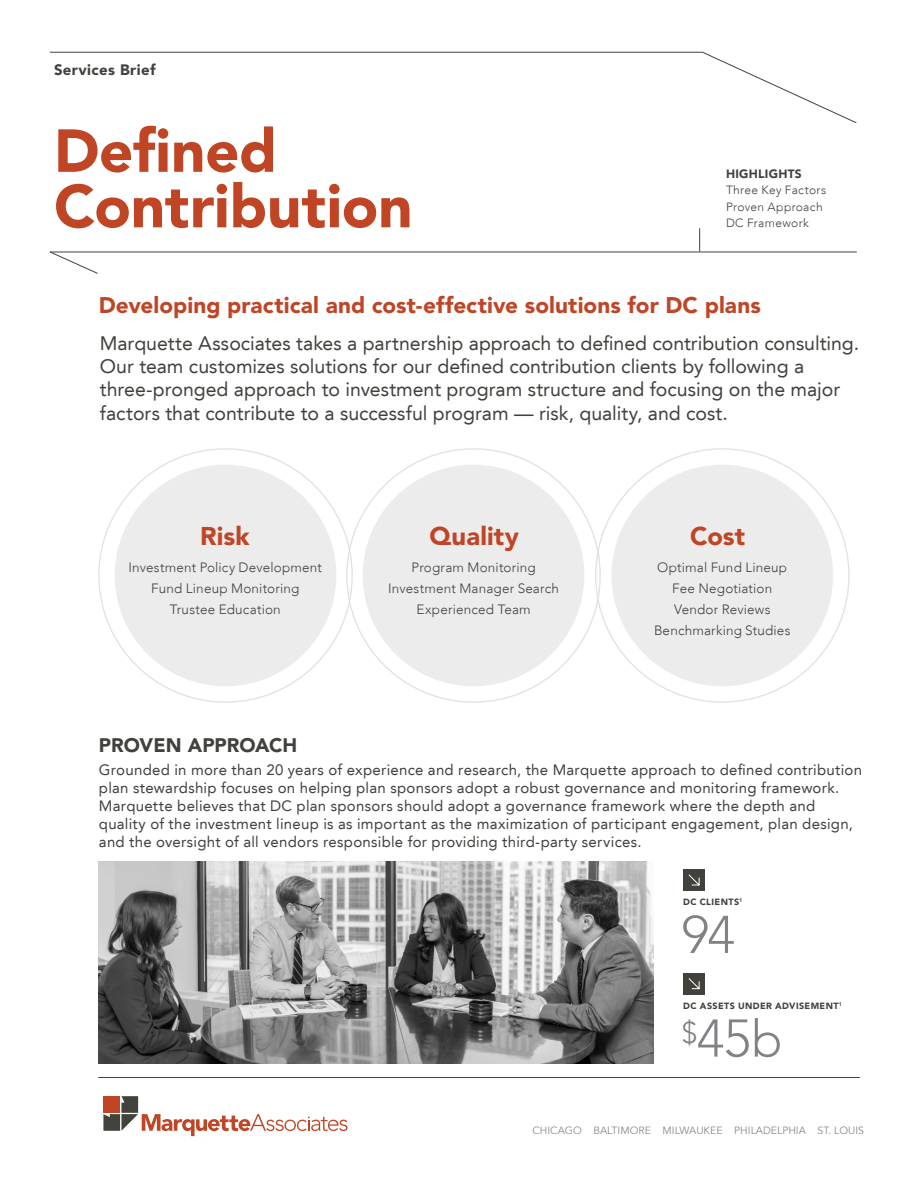
<style>
.page{position:relative;width:918px;height:1188px;background:#fff}
.page>*{position:absolute;margin:0;border:0;box-sizing:border-box;transform-origin:0 0}
.t1{font:900 60px/55.5px "Avenir LT Std";letter-spacing:-.005em;color:#c04524}
.t2{font:300 52.5px "Avenir LT";color:#808285}
.t3{font:900 25.5px "Avenir LT Std";letter-spacing:.005em;color:#bf4526}
.t4{font:900 22.5px "Avenir LT Std";letter-spacing:.005em;color:#bf4526}
.t5{font:19.5px/23.4px "Avenir LT";color:#42413c}
.t6{font:900 19.5px "Avenir LT Std";letter-spacing:-.005em;color:#42413d}
.t7{font:15px/18px "Avenir LT";letter-spacing:.015em;color:#42413d}
.t8{font:900 15px "Avenir LT Std";letter-spacing:.025em;color:#42413d}
.t9{font:300 13.5px/21px "Avenir LT";letter-spacing:.015em;color:#42413c;text-align:center}
.t10{font:300 12px "Avenir LT";letter-spacing:.03em;color:#42413c}
.t11{font:900 12px "Avenir LT Std";letter-spacing:.025em;color:#42413c}
.t12{font:10.5px "Avenir LT";color:#8a8a8e}
.t13{font:900 9px "Avenir LT Std";letter-spacing:.045em;color:#42413d}
.s1{font-size:51px}
</style>
<div class="page">
<div style="left:115px;top:465px;width:221px;height:221px;background:#ececec;border-radius:50%"></div>
<div style="left:363px;top:465px;width:221px;height:221px;background:#ececec;border-radius:50%"></div>
<div style="left:612px;top:465px;width:221px;height:221px;background:#ececec;border-radius:50%"></div>
<hr style="left:50px;top:52px;width:653px;height:1px;background:#42413c">
<svg style="left:702px;top:51px;width:155px;height:72px"></svg>
<hr style="left:50px;top:252px;width:807px;height:1px;background:#42413c">
<svg style="left:49px;top:251px;width:50px;height:23px"></svg>
<svg style="left:699px;top:228px;width:1px;height:24px"></svg>
<hr style="left:98px;top:1077px;width:762px;height:1px;background:#42413c">
<svg style="left:103px;top:1096px;width:245px;height:40px"></svg>
<img style="left:98px;top:862px;width:555px;height:202px">
<div style="left:683px;top:869px;width:22px;height:22px;background:#42413c"></div>
<svg style="left:688px;top:874px;width:12px;height:12px"></svg>
<div style="left:683px;top:973px;width:22px;height:21px;background:#42413c"></div>
<svg style="left:688px;top:978px;width:12px;height:12px"></svg>
<p class="t8" style="left:54px;top:61px;width:103px">Services Brief</p>
<p class="t1" style="left:54px;top:123px;width:360px">Defined<br>Contribution</p>
<p class="t11" style="left:726px;top:166px;width:77px">HIGHLIGHTS</p>
<p class="t10" style="left:726px;top:183px;width:102px">Three Key Factors</p>
<p class="t10" style="left:726px;top:200px;width:98px">Proven Approach</p>
<p class="t10" style="left:726px;top:216px;width:84px">DC Framework</p>
<p class="t4" style="left:99px;top:291px;width:663px">Developing practical and cost-effective solutions for DC plans</p>
<p class="t5" style="left:100px;top:331px;width:761px">Marquette Associates takes a partnership approach to defined contribution consulting.<br>Our team customizes solutions for our defined contribution clients by following a three-pronged approach to investment program structure and focusing on the major factors that contribute to a successful program — risk, quality, and cost.</p>
<p class="t3" style="left:200px;top:521px;width:51px">Risk</p>
<p class="t3" style="left:430px;top:521px;width:91px">Quality</p>
<p class="t9" style="left:412px;top:557px;width:126px">Program Monitoring</p>
<p class="t9" style="left:388px;top:578px;width:172px">Investment Manager Search</p>
<p class="t9" style="left:416px;top:599px;width:116px">Experienced Team</p>
<p class="t9" style="left:129px;top:557px;width:195px">Investment Policy Development<br>Fund Lineup Monitoring<br>Trustee Education</p>
<p class="t3" style="left:690px;top:521px;width:57px">Cost</p>
<p class="t9" style="left:657px;top:557px;width:131px">Optimal Fund Lineup</p>
<p class="t9" style="left:672px;top:578px;width:102px">Fee Negotiation</p>
<p class="t9" style="left:674px;top:599px;width:98px">Vendor Reviews</p>
<p class="t9" style="left:654px;top:620px;width:138px">Benchmarking Studies</p>
<p class="t6" style="left:99px;top:734px;width:200px">PROVEN APPROACH</p>
<p class="t7" style="left:99px;top:761px;width:765px">Grounded in more than 20 years of experience and research, the Marquette approach to defined contribution plan stewardship focuses on helping plan sponsors adopt a robust governance and monitoring framework.<br>Marquette believes that DC plan sponsors should adopt a governance framework where the depth and quality of the investment lineup is as important as the maximization of participant engagement, plan design, and the oversight of all vendors responsible for providing third-party services.</p>
<p class="t13" style="left:683px;top:896px;width:60px">DC CLIENTS<sup>1</sup></p>
<p class="t2" style="left:682px;top:904px;width:55px">94</p>
<p class="t13" style="left:683px;top:1001px;width:160px">DC ASSETS UNDER ADVISEMENT<sup>1</sup></p>
<p class="t2" style="left:682px;top:1008px;width:102px"><sup>$</sup>45<span class="s1">b</span></p>
<p class="t12" style="left:533px;top:1124px;width:333px">CHICAGO BALTIMORE MILWAUKEE PHILADELPHIA ST. LOUIS</p>
</div>
